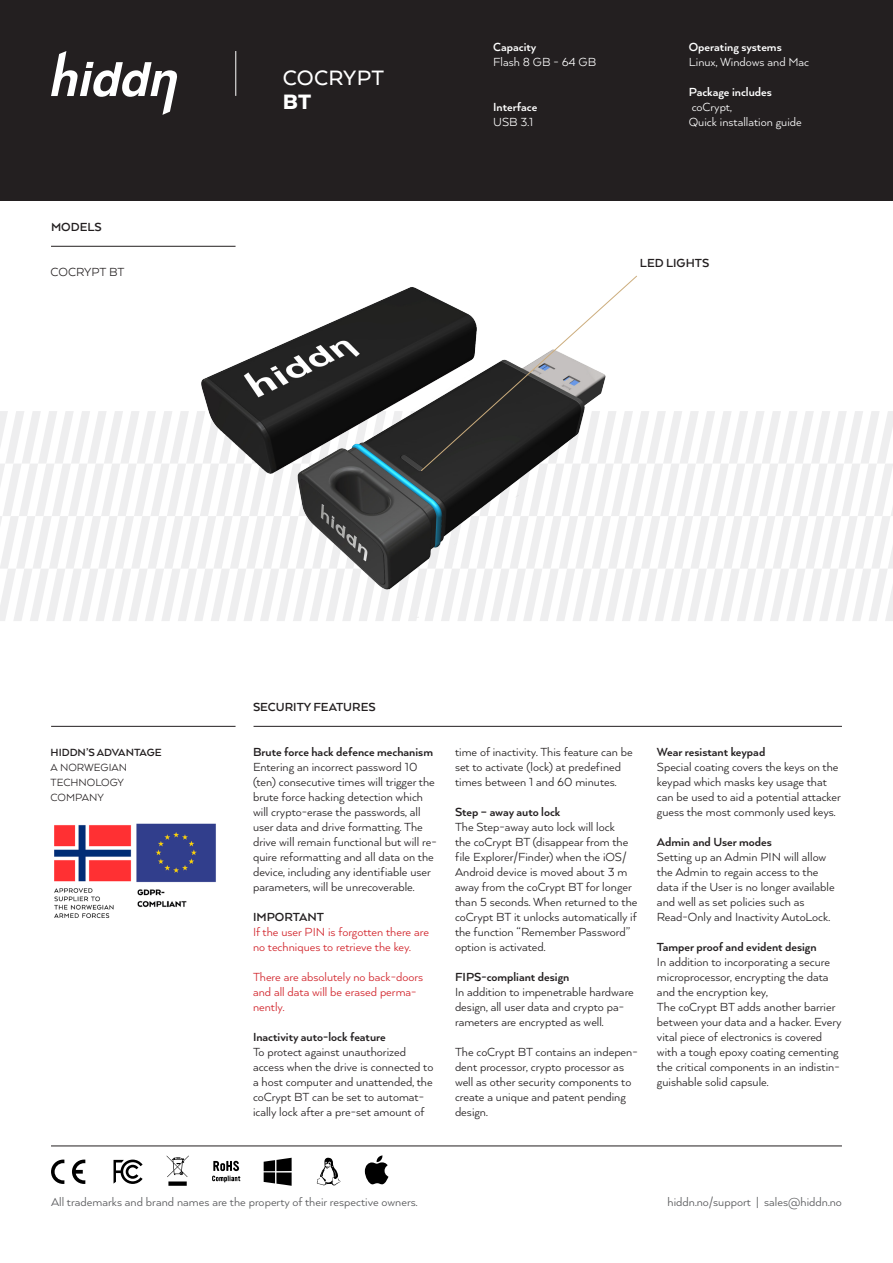
<style>
.page{position:relative;width:893px;height:1263px;background:#fff}
.page>*{position:absolute;margin:0;border:0;box-sizing:border-box;transform-origin:0 0}
.t1{font:500 24px/24px "Arquitecta";letter-spacing:.01em;color:#fff}
.Brødtekst{font:13.5px/15px "Arquitecta";color:#231f20}
.Brødtekst-2{font:13.5px/15px "Arquitecta";color:#d1232a}
.Brødtekst-3{font:13.5px/15px "Arquitecta";color:#fff}
.t2{font:13.5px "Arquitecta";color:#57585a}
.Brødtekst-4{font:700 13.5px "Arquitecta";color:#231f20}
.Brødtekst-5{font:700 13.5px/15px "Arquitecta";letter-spacing:-.005em;color:#fff}
.Illustrasjonsforklar{font:700 13.5px "Arquitecta";color:#231f20}
.HIDDNS_ADVANTAGE{font:700 12px/15px "Arquitecta";color:#231f20}
.HIDDNS_ADVANTAGE-2{font:12px "Arquitecta";color:#231f20}
.s1{font-weight:900}
.s2{font-weight:700}
.s3{font-weight:400}
.s4{font-weight:700;color:#231f20}
</style>
<div class="page">
<div style="left:0;top:0;width:893px;height:201px;background:#231f20"></div>
<svg style="left:51px;top:51px;width:126px;height:64px"></svg>
<hr style="left:236px;top:51px;width:1px;height:45px;background:#fff">
<hr style="left:51px;top:1146px;width:791px;height:1px;background:#231f20">
<hr style="left:51px;top:246px;width:185px;height:1px;background:#231f20">
<hr style="left:51px;top:726px;width:185px;height:1px;background:#231f20">
<hr style="left:254px;top:726px;width:588px;height:1px;background:#231f20">
<svg style="left:114px;top:1159px;width:29px;height:25px"></svg>
<svg style="left:51px;top:1159px;width:34px;height:25px"></svg>
<svg style="left:264px;top:1158px;width:28px;height:28px"></svg>
<svg style="left:365px;top:1155px;width:23px;height:29px"></svg>
<svg style="left:317px;top:1158px;width:24px;height:27px"></svg>
<svg style="left:212px;top:1161px;width:28px;height:21px"></svg>
<svg style="left:167px;top:1155px;width:22px;height:31px"></svg>
<img style="left:54px;top:825px;width:78px;height:93px">
<img style="left:136px;top:823px;width:80px;height:85px">
<svg style="left:0;top:275px;width:893px;height:346px"></svg>
<p class="Brødtekst-4" style="left:51px;top:219px;width:52px">MODELS</p>
<p class="Brødtekst" style="left:51px;top:264px;width:75px">COCRYPT BT</p>
<p class="t1" style="left:283px;top:65px;width:103px">COCRYPT<br><span class="s1">BT</span></p>
<p class="Brødtekst-3" style="left:493px;top:39px;width:105px"><span class="s2">Capacity<br></span>Flash 8 GB - 64 GB</p>
<p class="Brødtekst-5" style="left:493px;top:99px;width:46px">Interface<br><span class="s3">USB 3.1</span></p>
<p class="Brødtekst-3" style="left:689px;top:39px;width:122px"><span class="s2">Operating systems<br></span>Linux, Windows and Mac</p>
<p class="Brødtekst-3" style="left:689px;top:84px;width:114px"><span class="s2">Package includes </span>coCrypt,<br>Quick installation guide</p>
<p class="Illustrasjonsforklar" style="left:640px;top:255px;width:71px">LED LIGHTS</p>
<p class="HIDDNS_ADVANTAGE" style="left:51px;top:744px;width:113px">HIDDN’S ADVANTAGE<br><span class="s3">A NORWEGIAN</span></p>
<p class="HIDDNS_ADVANTAGE-2" style="left:51px;top:775px;width:75px">TECHNOLOGY</p>
<p class="HIDDNS_ADVANTAGE-2" style="left:51px;top:790px;width:55px">COMPANY</p>
<p class="Brødtekst-4" style="left:253px;top:699px;width:124px">SECURITY FEATURES</p>
<p class="Brødtekst" style="left:253px;top:744px;width:185px"><span class="s2">Brute force hack defence mechanism </span>Entering an incorrect password 10 (ten) consecutive times will trigger the brute force hacking detection which will crypto-erase the passwords, all user data and drive formatting. The drive will remain functional but will re&shy;quire reformatting and all data on the device, including any identifiable user parameters, will be unrecoverable.</p>
<p class="Brødtekst-2" style="left:253px;top:909px;width:177px"><span class="s4">IMPORTANT<br></span>If the user PIN is forgotten there are no techniques to retrieve the key.</p>
<p class="Brødtekst-2" style="left:253px;top:969px;width:172px">There are absolutely no back-doors and all data will be erased perma&shy;nently.</p>
<p class="Brødtekst" style="left:253px;top:1029px;width:182px"><span class="s2">Inactivity auto-lock feature<br></span>To protect against unauthorized access when the drive is connected to a host computer and unattended, the coCrypt BT can be set to automat&shy;ically lock after a pre-set amount of</p>
<p class="Brødtekst" style="left:455px;top:744px;width:179px">time of inactivity. This feature can be set to activate (lock) at predefined times between 1 and 60 minutes.</p>
<p class="Brødtekst" style="left:455px;top:804px;width:184px"><span class="s2">Step – away auto lock<br></span>The Step-away auto lock will lock<br>the coCrypt BT (disappear from the file Explorer/Finder) when the iOS/<br>Android device is moved about 3 m away from the coCrypt BT for longer than 5 seconds. When returned to the coCrypt BT it unlocks automatically if the function “Remember Password” option is activated.</p>
<p class="Brødtekst" style="left:455px;top:969px;width:180px"><span class="s2">FIPS-compliant design<br></span>In addition to impenetrable hardware design, all user data and crypto pa&shy;rameters are encrypted as well.</p>
<p class="Brødtekst" style="left:455px;top:1044px;width:184px">The coCrypt BT contains an indepen&shy;dent processor, crypto processor as well as other security components to create a unique and patent pending design.</p>
<p class="Brødtekst" style="left:657px;top:744px;width:185px"><span class="s2">Wear resistant keypad<br></span>Special coating covers the keys on the keypad which masks key usage that can be used to aid a potential attacker guess the most commonly used keys.</p>
<p class="Brødtekst" style="left:657px;top:834px;width:179px"><span class="s2">Admin and User modes<br></span>Setting up an Admin PIN will allow the Admin to regain access to the data if the User is no longer available and well as set policies such as<br>Read-Only and Inactivity AutoLock.</p>
<p class="Brødtekst" style="left:657px;top:939px;width:186px"><span class="s2">Tamper proof and evident design<br></span>In addition to incorporating a secure microprocessor, encrypting the data and the encryption key,<br>The coCrypt BT adds another barrier between your data and a hacker. Every vital piece of electronics is covered with a tough epoxy coating cementing the critical components in an indistin&shy;guishable solid capsule.</p>
<p class="t2" style="left:51px;top:1194px;width:368px">All trademarks and brand names are the property of their respective owners.</p>
<p class="t2" style="left:668px;top:1194px;width:176px">hiddn.no/support | sales@hiddn.no</p>
</div>
